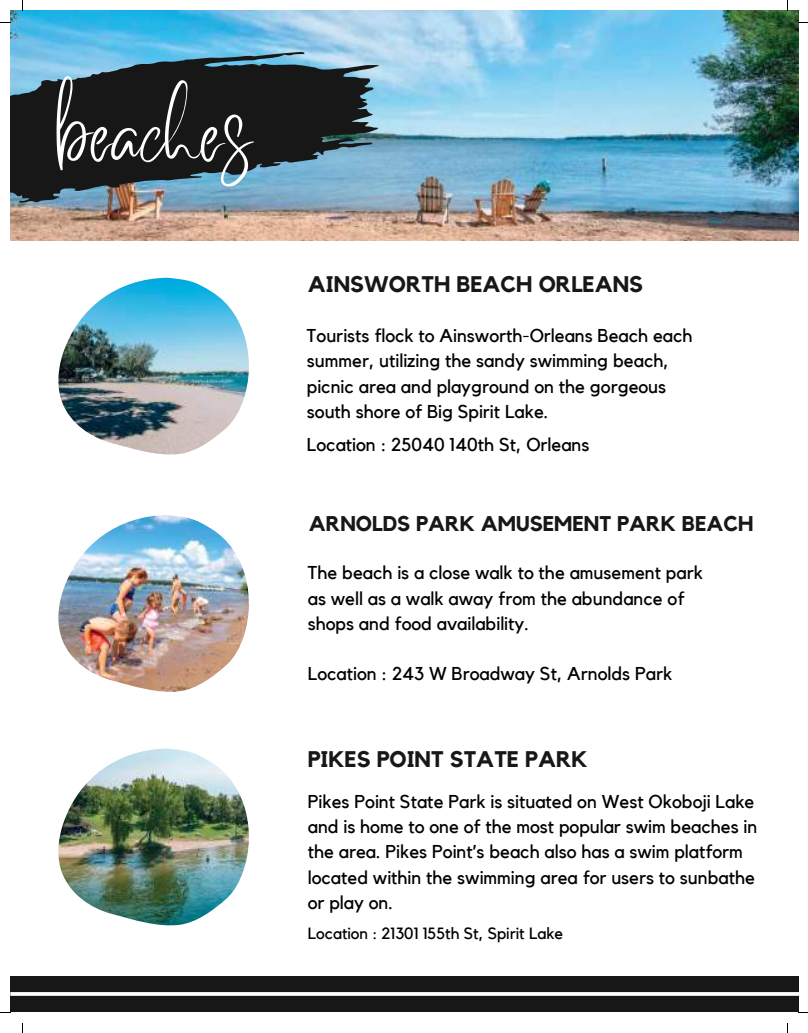
<style>
.page{position:relative;width:808px;height:1033px;background:#fff}
.page>*{position:absolute;margin:0;border:0;box-sizing:border-box;transform-origin:0 0}
.t1{font:67.25px "Better Saturday";color:#fff}
.t2{font:700 22.5px "Kollektif";color:#171717}
.t3{font:700 21.25px "Kollektif";color:#171717}
.t4{font:18.5px/25.2px "Kollektif";color:#000}
.t5{font:16.25px "Kollektif";color:#000}
</style>
<div class="page">
<img style="left:10px;top:10px;width:788px;height:230px">
<svg style="left:10px;top:52px;width:368px;height:151px;background:#384a54"></svg>
<div style="left:10px;top:975px;width:788px;height:36px;background:#171717"></div>
<hr style="left:10px;top:992px;width:788px;height:3px;background:#fff">
<img style="left:58px;top:278px;width:191px;height:176px">
<img style="left:58px;top:515px;width:191px;height:177px">
<img style="left:58px;top:748px;width:191px;height:177px">
<h1 class="t1" style="left:57px;top:123px;width:198px">beaches</h1>
<p class="t2" style="left:308px;top:273px;width:337px">AINSWORTH BEACH ORLEANS</p>
<p class="t4" style="left:307px;top:323px;width:387px">Tourists flock to Ainsworth-Orleans Beach each summer, utilizing the sandy swimming beach, picnic area and playground on the gorgeous south shore of Big Spirit Lake.</p>
<p class="t4" style="left:307px;top:432px;width:284px">Location : 25040 140th St, Orleans</p>
<p class="t3" style="left:309px;top:514px;width:446px">ARNOLDS PARK AMUSEMENT PARK BEACH</p>
<p class="t4" style="left:308px;top:561px;width:396px">The beach is a close walk to the amusement park as well as a walk away from the abundance of shops and food availability.</p>
<p class="t4" style="left:308px;top:661px;width:366px">Location : 243 W Broadway St, Arnolds Park</p>
<p class="t2" style="left:308px;top:748px;width:281px">PIKES POINT STATE PARK</p>
<p class="t4" style="left:308px;top:789px;width:451px">Pikes Point State Park is situated on West Okoboji Lake and is home to one of the most popular swim beaches in the area. Pikes Point’s beach also has a swim platform located within the swimming area for users to sunbathe or play on.</p>
<p class="t5" style="left:308px;top:926px;width:257px">Location : 21301 155th St, Spirit Lake</p>
</div>
